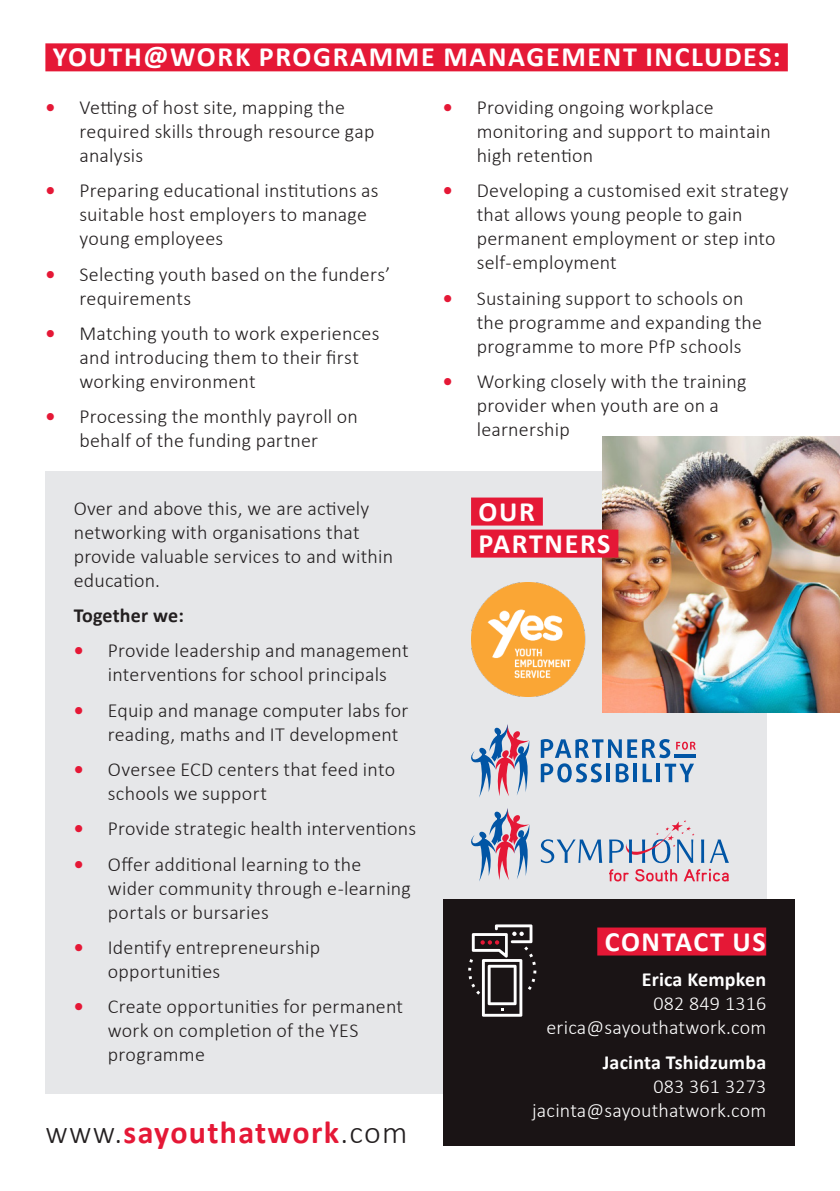
<style>
.page{position:relative;width:840px;height:1191px;background:#fff}
.page>*{position:absolute;margin:0;border:0;box-sizing:border-box;transform-origin:0 0}
.PfP_Heading_1{font:700 32px "Calibri";letter-spacing:.04em;color:#e51836}
.PfP_Heading_2{font:700 28px/32px "Calibri";letter-spacing:.06em;color:#fff}
.Body_copy{font:300 20px/24px "Calibri";letter-spacing:.01em;color:#231f20}
.Body_copy-2{font:300 20px/24px "Calibri";letter-spacing:.01em;color:#fff;text-align:right}
.Body_copy-3{font:700 20px "Calibri";letter-spacing:.005em;color:#231f20}
.s1{font-weight:700;color:#e51836}
.s2{font-weight:300;color:#231f20}
.s3{font-weight:700}
</style>
<div class="page">
<div style="left:45px;top:471px;width:721px;height:622px;background:#e6e7e9"></div>
<img style="left:602px;top:436px;width:237px;height:276px">
<div style="left:45px;top:43px;width:742px;height:28px;background:#e51836"></div>
<div style="left:471px;top:497px;width:71px;height:28px;background:#e51836"></div>
<div style="left:471px;top:529px;width:147px;height:28px;background:#e51836"></div>
<img style="left:471px;top:582px;width:115px;height:114px">
<svg style="left:540px;top:739px;width:155px;height:43px"></svg>
<svg style="left:471px;top:724px;width:58px;height:73px"></svg>
<svg style="left:540px;top:839px;width:62px;height:24px"></svg>
<svg style="left:471px;top:808px;width:58px;height:73px"></svg>
<svg style="left:609px;top:820px;width:119px;height:61px"></svg>
<div style="left:442px;top:899px;width:352px;height:246px;background:#1a1415"></div>
<div style="left:597px;top:927px;width:168px;height:28px;background:#e51836"></div>
<svg style="left:468px;top:924px;width:68px;height:92px"></svg>
<p class="PfP_Heading_2" style="left:53px;top:41px;width:728px">YOUTH@WORK PROGRAMME MANAGEMENT INCLUDES:</p>
<p class="Body_copy" style="left:79px;top:94px;width:296px;text-indent:-34px"><span class="s1">•</span> Vetting of host site, mapping the required skills through resource gap analysis</p>
<p class="Body_copy" style="left:79px;top:178px;width:300px;text-indent:-34px"><span class="s1">•</span> Preparing educational institutions as suitable host employers to manage young employees</p>
<p class="Body_copy" style="left:79px;top:261px;width:312px;text-indent:-34px"><span class="s1">•</span> Selecting youth based on the funders’ requirements</p>
<p class="Body_copy" style="left:79px;top:320px;width:301px;text-indent:-34px"><span class="s1">•</span> Matching youth to work experiences and introducing them to their first working environment</p>
<p class="Body_copy" style="left:45px;top:404px;width:314px;text-align:center"><span class="s1">•</span> Processing the monthly payroll on behalf of the funding partner</p>
<p class="Body_copy" style="left:74px;top:495px;width:321px">Over and above this, we are actively networking with organisations that provide valuable services to and within education.</p>
<p class="Body_copy-3" style="left:74px;top:602px;width:112px">Together we:</p>
<p class="Body_copy" style="left:108px;top:637px;width:302px;text-indent:-34px"><span class="s1">•</span> Provide leadership and management interventions for school principals</p>
<p class="Body_copy" style="left:108px;top:697px;width:302px;text-indent:-34px"><span class="s1">•</span> Equip and manage computer labs for reading, maths and IT development</p>
<p class="Body_copy" style="left:108px;top:756px;width:289px;text-indent:-34px"><span class="s1">•</span> Oversee ECD centers that feed into schools we support</p>
<p class="Body_copy" style="left:74px;top:815px;width:344px"><span class="s1">•</span> Provide strategic health interventions</p>
<p class="Body_copy" style="left:108px;top:851px;width:304px;text-indent:-34px"><span class="s1">•</span> Offer additional learning to the wider community through e-learning portals or bursaries</p>
<p class="Body_copy" style="left:108px;top:934px;width:214px;text-indent:-34px"><span class="s1">•</span> Identify entrepreneurship opportunities</p>
<p class="Body_copy" style="left:108px;top:993px;width:296px;text-indent:-34px"><span class="s1">•</span> Create opportunities for permanent work on completion of the YES programme</p>
<p class="PfP_Heading_1" style="left:45px;top:1111px;width:363px"><span class="s2">www.</span>sayouthatwork<span class="s2">.com</span></p>
<p class="Body_copy" style="left:476px;top:94px;width:295px;text-indent:-34px"><span class="s1">•</span> Providing ongoing workplace monitoring and support to maintain high retention</p>
<p class="Body_copy" style="left:476px;top:178px;width:313px;text-indent:-34px"><span class="s1">•</span> Developing a customised exit strategy that allows young people to gain permanent employment or step into self-employment</p>
<p class="Body_copy" style="left:476px;top:285px;width:286px;text-indent:-34px"><span class="s1">•</span> Sustaining support to schools on the programme and expanding the programme to more PfP schools</p>
<p class="Body_copy" style="left:476px;top:368px;width:271px;text-indent:-34px"><span class="s1">•</span> Working closely with the training provider when youth are on a learnership</p>
<p class="PfP_Heading_2" style="left:478px;top:495px;width:133px">OUR<br>PARTNERS</p>
<p class="PfP_Heading_2" style="left:604px;top:925px;width:162px">CONTACT US</p>
<p class="Body_copy-2" style="left:546px;top:966px;width:221px"><span class="s3">Erica Kempken<br></span>082 849 1316 erica@sayouthatwork.com</p>
<p class="Body_copy-2" style="left:532px;top:1049px;width:235px"><span class="s3">Jacinta Tshidzumba<br></span>083 361 3273 jacinta@sayouthatwork.com</p>
</div>
